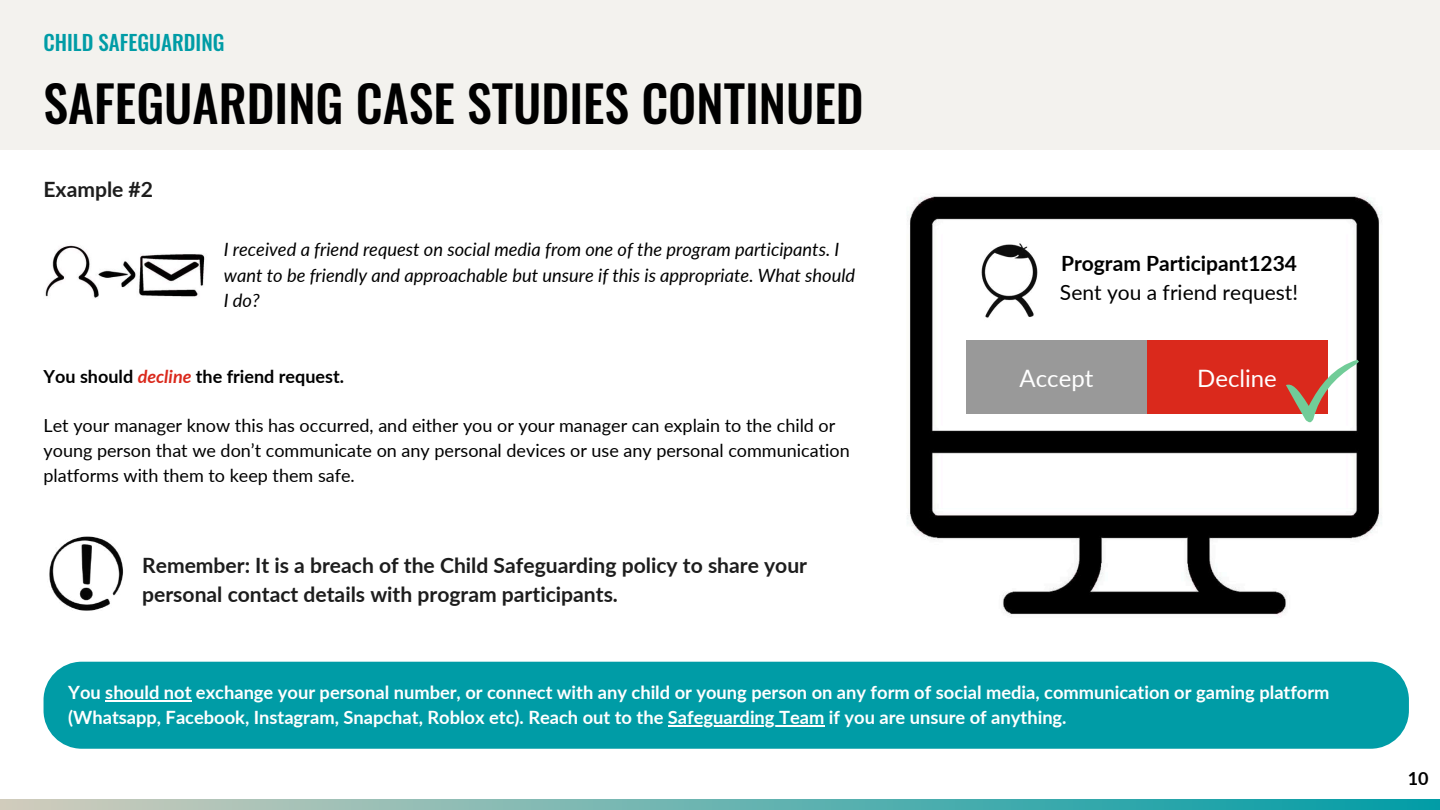
<style>
.page{position:relative;width:1440px;height:810px;background:#fff}
.page>*{position:absolute;margin:0;border:0;box-sizing:border-box;transform-origin:0 0}
.t1{font:500 50px "Oswald";color:#000}
.t2{font:24px "Lato";color:#fff}
.t3{font:700 21.1px/29.2px "Lato";color:#1d1d1d}
.t4{font:700 21px "Lato";color:#000}
.t5{font:21px "Lato";color:#000}
.t6{font:500 21px "Oswald";color:#009ca6}
.t7{font:700 18.3px/25.5px "Lato";color:#fff}
.t8{font:italic 18.3px/25.5px "Lato";color:#000}
.t9{font:18px/24.8px "Lato";color:#000}
.t10{font:700 18px "Lato";color:#000}
.s1{font-style:italic;color:#da291c}
</style>
<div class="page">
<svg style="left:0;top:800px;width:1440px;height:10px;background:#69b4b1"></svg>
<div style="left:44px;top:662px;width:1365px;height:87px;background:#009ca6;border-radius:38px"></div>
<img style="left:907px;top:195px;width:475px;height:421px">
<div style="left:0;top:0;width:1440px;height:150px;background:#f3f2ee"></div>
<img style="left:49px;top:536px;width:74px;height:75px">
<div style="left:966px;top:341px;width:181px;height:73px;background:#999"></div>
<div style="left:1147px;top:341px;width:180px;height:73px;background:#da291c"></div>
<svg style="left:1286px;top:360px;width:73px;height:62px"></svg>
<img style="left:966px;top:237px;width:87px;height:86px">
<img style="left:45px;top:245px;width:160px;height:53px">
<hr style="left:105px;top:700px;width:86px;height:2px;background:#fff">
<hr style="left:668px;top:726px;width:156px;height:1px;background:#fff">
<p class="t6" style="left:44px;top:26px;width:183px">CHILD SAFEGUARDING</p>
<h1 class="t1" style="left:44px;top:64px;width:822px">SAFEGUARDING CASE STUDIES CONTINUED</h1>
<p class="t3" style="left:44px;top:174px;width:111px">Example #2</p>
<p class="t8" style="left:224px;top:236px;width:633px">I received a friend request on social media from one of the program participants. I want to be friendly and approachable but unsure if this is appropriate. What should<br>I do?</p>
<p class="t10" style="left:44px;top:365px;width:302px">You should <span class="s1">decline</span> the friend request.</p>
<p class="t9" style="left:44px;top:413px;width:808px">Let your manager know this has occurred, and either you or your manager can explain to the child or young person that we don’t communicate on any personal devices or use any personal communication platforms with them to keep them safe.</p>
<p class="t3" style="left:142px;top:550px;width:666px">Remember: It is a breach of the Child Safeguarding policy to share your personal contact details with program participants.</p>
<p class="t4" style="left:1061px;top:250px;width:238px">Program Participant1234</p>
<p class="t5" style="left:1060px;top:280px;width:240px">Sent you a friend request!</p>
<h2 class="t2" style="left:1020px;top:363px;width:75px">Accept</h2>
<h2 class="t2" style="left:1197px;top:363px;width:81px">Decline</h2>
<p class="t7" style="left:68px;top:679px;width:1263px">You should not exchange your personal number, or connect with any child or young person on any form of social media, communication or gaming platform (Whatsapp, Facebook, Instagram, Snapchat, Roblox etc). Reach out to the Safeguarding Team if you are unsure of anything.</p>
<p class="t10" style="left:1408px;top:767px;width:22px">10</p>
</div>
